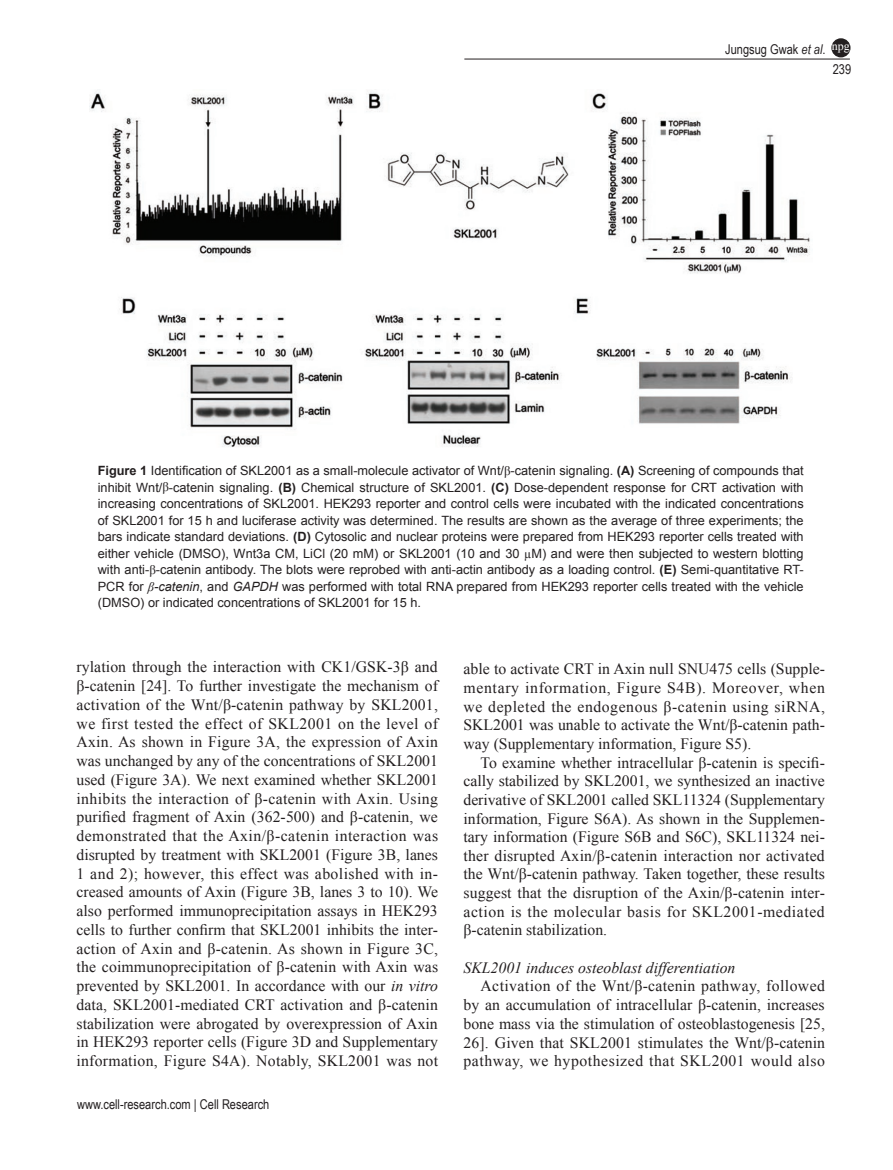
<style>
.page{position:relative;width:893px;height:1170px;background:#fff}
.page>*{position:absolute;margin:0;border:0;box-sizing:border-box;transform-origin:0 0}
.t1{font:15.75px/18.8px "Times New Roman";color:#231f20;text-align:justify}
.t2{font:15.75px/18.8px "Times New Roman PSMT2";letter-spacing:.01em;color:#231f20;text-align:justify}
.t3{font:15.75px "Times New Roman";letter-spacing:.035em;color:#231f20}
.t4{font:italic 15.75px "Times New Roman";color:#231f20}
.t5{font:13.5px "Arial Narrow";color:#231f20}
.t6{font:12.75px/16.5px "Arial";color:#231f20;text-align:justify}
.t7{font:12px "Times New Roman";color:#fff}
.s1{font-style:italic}
.s2{font-weight:700}
.s3{font-family:"Times New Roman PSMT2"}
.s4{font-family:"Times New Roman"}
.s5{font-family:"Times New Roman PS Italic MT2"}
</style>
<div class="page">
<hr style="left:464px;top:59px;width:386px;height:1px;background:#231f20">
<div style="left:832px;top:39px;width:18px;height:18px;background:#231f20;border-radius:50%"></div>
<div style="left:831px;top:38px;width:19px;height:19px;border:2px solid #231f20;border-radius:50%"></div>
<img style="left:89px;top:91px;width:721px;height:356px">
<p class="t5" style="left:725px;top:40px;width:102px">Jungsug Gwak <span class="s1">et al</span>.</p>
<p class="t7" style="left:832px;top:38px;width:19px">npg</p>
<p class="t5" style="left:833px;top:59px;width:20px">239</p>
<p class="t6" style="left:98px;top:462px;width:707px"><span class="s2">Figure 1</span> Identification of SKL2001 as a small-molecule activator of Wnt/<span class="s3">β</span>-catenin signaling. <span class="s2">(A)</span> Screening of compounds that inhibit Wnt/<span class="s3">β</span>-catenin signaling. <span class="s2">(B)</span> Chemical structure of SKL2001. <span class="s2">(C)</span> Dose-dependent response for CRT activation with increasing concentrations of SKL2001. HEK293 reporter and control cells were incubated with the indicated concentrations of SKL2001 for 15 h and luciferase activity was determined. The results are shown as the average of three experiments; the bars indicate standard deviations. <span class="s2">(D)</span> Cytosolic and nuclear proteins were prepared from HEK293 reporter cells treated with either vehicle (DMSO), Wnt3a CM, LiCl (20 mM) or SKL2001 (10 and 30 <span class="s4">µ</span>M) and were then subjected to western blotting with anti-<span class="s3">β</span>-catenin antibody. The blots were reprobed with anti-actin antibody as a loading control. <span class="s2">(E)</span> Semi-quantitative RT-PCR for <span class="s5">β</span><span class="s1">-catenin</span>, and <span class="s1">GAPDH</span> was performed with total RNA prepared from HEK293 reporter cells treated with the vehicle (DMSO) or indicated concentrations of SKL2001 for 15 h.</p>
<p class="t2" style="left:77px;top:657px;width:363px">rylation through the interaction with CK1/GSK-3β and</p>
<p class="t1" style="left:77px;top:676px;width:363px"><span class="s3">β-catenin</span> [24]. To further investigate the mechanism of</p>
<p class="t2" style="left:77px;top:695px;width:363px">activation of the Wnt/β-catenin pathway by SKL2001,</p>
<p class="t1" style="left:77px;top:713px;width:363px">we first tested the effect of SKL2001 on the level of Axin. As shown in Figure 3A, the expression of Axin was unchanged by any of the concentrations of SKL2001 used (Figure 3A). We next examined whether SKL2001</p>
<p class="t2" style="left:77px;top:788px;width:363px">inhibits the interaction of β-catenin with Axin. Using purified fragment of Axin (362-500) and β-catenin, we demonstrated that the Axin/β-catenin interaction was</p>
<p class="t1" style="left:77px;top:844px;width:363px">disrupted by treatment with SKL2001 (Figure 3B, lanes 1 and 2); however, this effect was abolished with in&shy;creased amounts of Axin (Figure 3B, lanes 3 to 10). We also performed immunoprecipitation assays in HEK293</p>
<p class="t2" style="left:77px;top:919px;width:363px">cells to further confirm that SKL2001 inhibits the inter&shy;action of Axin and β-catenin. As shown in <span class="s4">Figure 3C, </span>the coimmunoprecipitation of β-catenin with Axin was</p>
<p class="t1" style="left:77px;top:976px;width:363px">prevented by SKL2001. In accordance with our <span class="s1">in vitro</span></p>
<p class="t2" style="left:77px;top:994px;width:363px">data, SKL2001-mediated CRT activation and β-catenin</p>
<p class="t1" style="left:77px;top:1013px;width:363px">stabilization were abrogated by overexpression of Axin in HEK293 reporter cells (Figure 3D and Supplementary information, Figure S4A). Notably, SKL2001 was not</p>
<p class="t5" style="left:77px;top:1094px;width:194px">www.cell-research.com | Cell Research</p>
<p class="t1" style="left:463px;top:659px;width:363px">able to activate CRT in Axin null SNU475 cells (Supple&shy;mentary information, Figure S4B). Moreover, when</p>
<p class="t2" style="left:463px;top:697px;width:363px">we depleted the endogenous β-catenin using siRNA,<br>SKL2001 was unable to activate the Wnt/β-catenin path<span class="s4">-</span></p>
<p class="t1" style="left:463px;top:734px;width:289px">way (Supplementary information, Figure S5).</p>
<p class="t2" style="left:480px;top:752px;width:346px">To examine whether intracellular β-catenin is specifi<span class="s4">-</span></p>
<p class="t1" style="left:463px;top:771px;width:363px">cally stabilized by SKL2001, we synthesized an inactive derivative of SKL2001 called SKL11324 (Supplementary information, Figure S6A). As shown in the Supplemen&shy;tary information (Figure S6B and S6C), SKL11324 nei-</p>
<p class="t2" style="left:463px;top:845px;width:363px">ther disrupted Axin/β-catenin interaction nor activated the Wnt/β-catenin pathway. Taken together, these results suggest that the disruption of the Axin/β-catenin inter<span class="s4">-</span></p>
<p class="t3" style="left:463px;top:900px;width:363px">action is the molecular basis for SKL2001-mediated</p>
<p class="t2" style="left:463px;top:920px;width:145px">β-catenin stabilization.</p>
<p class="t4" style="left:463px;top:956px;width:273px">SKL2001 induces osteoblast differentiation</p>
<p class="t2" style="left:463px;top:976px;width:363px;text-align:right">Activation of the Wnt/β-catenin pathway, followed by an accumulation of intracellular β-catenin, increases</p>
<p class="t1" style="left:463px;top:1013px;width:363px">bone mass via the stimulation of osteoblastogenesis [25,</p>
<p class="t2" style="left:463px;top:1032px;width:363px"><span class="s4">26]</span>. Given that SKL2001 stimulates the Wnt/β-catenin</p>
<p class="t3" style="left:463px;top:1050px;width:363px">pathway, we hypothesized that SKL2001 would also</p>
</div>
